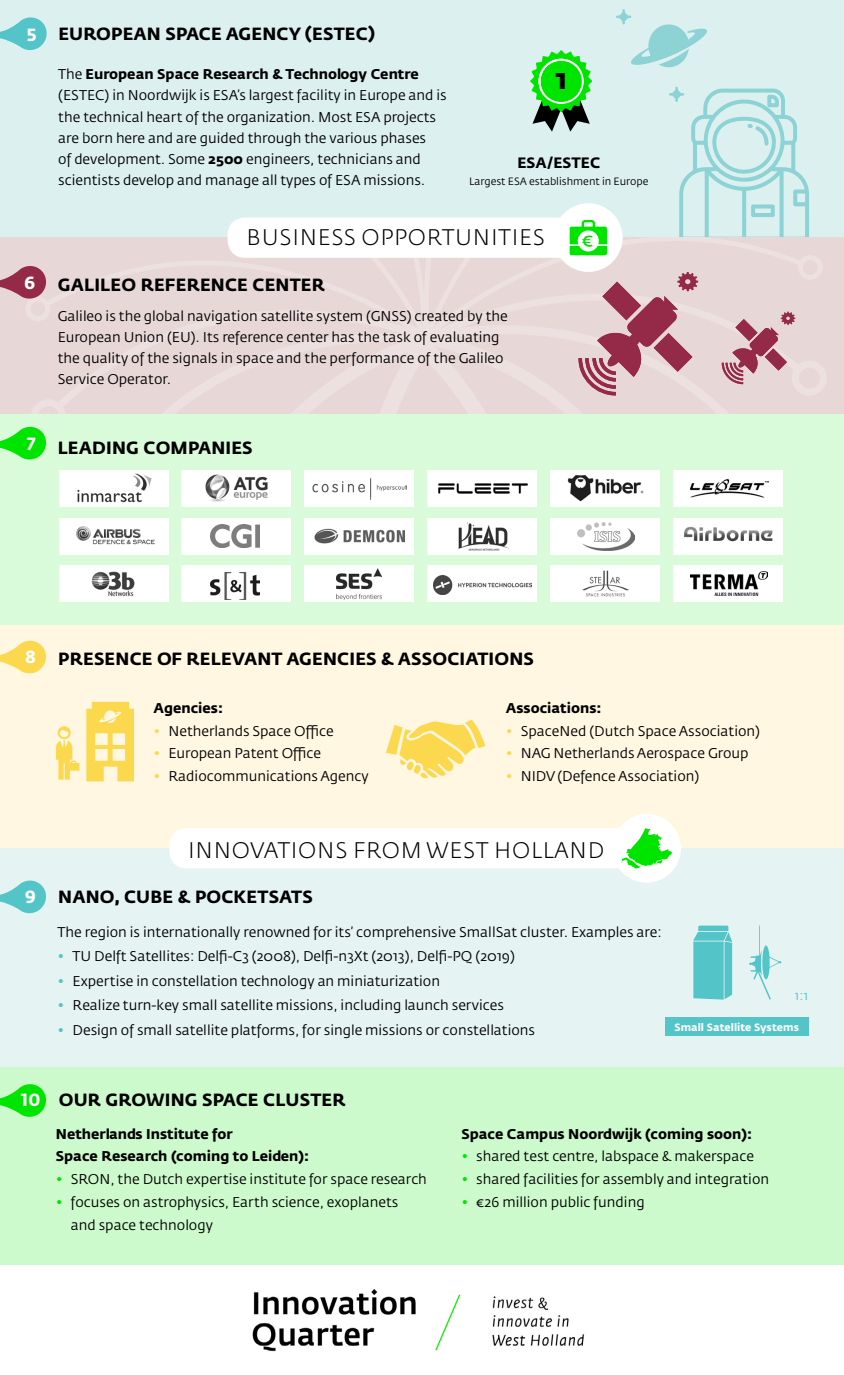
<style>
.page{position:relative;width:844px;height:1375px;background:#fff}
.page>*{position:absolute;margin:0;border:0;box-sizing:border-box;transform-origin:0 0}
.t1{font:700 28.7px "Fedra Sans Pro";color:#000}
.t2{font:300 22.22px "Fedra Sans Pro";letter-spacing:.035em;color:#000}
.t3{font:700 17.5px "Fedra Sans Pro";letter-spacing:.01em;color:#000}
.t4{font:700 17.5px "Fedra Sans Pro";color:#fff}
.t5{font:700 14.88px "Fedra Sans Pro";color:#000}
.t6{font:14px/21px "Fedra Sans Pro";color:#000}
.t7{font:700 14px/22.8px "Fedra Sans Pro";color:#000}
.t8{font:12.6px "Fedra Sans Pro";color:#53c4c7}
.t9{font:10.5px "Fedra Sans Pro";color:#000}
.t10{font:700 10.5px "Fedra Sans Pro";color:#fff}
.s1{color:#fff}
.s2{font-weight:700}
.s3{color:#fcd84f}
.s4{color:#53c4c7}
.s5{color:#00e500}
</style>
<div class="page">
<img style="left:252px;top:1289px;width:332px;height:62px">
<div style="left:0;top:0;width:843px;height:241px;background:#ddf0f0"></div>
<div style="left:0;top:624px;width:843px;height:223px;background:#fff7e1"></div>
<div style="left:0;top:414px;width:843px;height:210px;background:#d9fbd9"></div>
<svg style="left:0;top:426px;width:47px;height:34px"></svg>
<svg style="left:0;top:640px;width:46px;height:34px"></svg>
<div style="left:60px;top:470px;width:109px;height:36px;background:#fff"></div>
<div style="left:182px;top:470px;width:109px;height:36px;background:#fff"></div>
<div style="left:304px;top:470px;width:109px;height:36px;background:#fff"></div>
<div style="left:427px;top:470px;width:109px;height:36px;background:#fff"></div>
<div style="left:60px;top:518px;width:109px;height:36px;background:#fff"></div>
<div style="left:60px;top:565px;width:109px;height:36px;background:#fff"></div>
<div style="left:182px;top:518px;width:109px;height:36px;background:#fff"></div>
<div style="left:182px;top:565px;width:109px;height:36px;background:#fff"></div>
<div style="left:304px;top:518px;width:109px;height:36px;background:#fff"></div>
<div style="left:304px;top:565px;width:109px;height:36px;background:#fff"></div>
<div style="left:427px;top:518px;width:109px;height:36px;background:#fff"></div>
<div style="left:427px;top:565px;width:109px;height:36px;background:#fff"></div>
<div style="left:550px;top:470px;width:109px;height:36px;background:#fff"></div>
<div style="left:673px;top:470px;width:109px;height:36px;background:#fff"></div>
<div style="left:550px;top:518px;width:109px;height:36px;background:#fff"></div>
<div style="left:550px;top:565px;width:109px;height:36px;background:#fff"></div>
<div style="left:673px;top:518px;width:109px;height:36px;background:#fff"></div>
<div style="left:673px;top:565px;width:109px;height:36px;background:#fff"></div>
<img style="left:205px;top:474px;width:63px;height:28px">
<img style="left:312px;top:478px;width:94px;height:21px">
<img style="left:78px;top:473px;width:73px;height:29px">
<img style="left:210px;top:524px;width:49px;height:23px">
<img style="left:210px;top:572px;width:49px;height:27px">
<img style="left:76px;top:526px;width:79px;height:19px">
<img style="left:92px;top:571px;width:43px;height:26px">
<img style="left:315px;top:528px;width:89px;height:15px">
<img style="left:336px;top:568px;width:45px;height:31px">
<img style="left:458px;top:522px;width:50px;height:29px">
<img style="left:433px;top:575px;width:98px;height:19px">
<img style="left:577px;top:522px;width:57px;height:28px">
<img style="left:582px;top:570px;width:46px;height:27px">
<img style="left:684px;top:526px;width:89px;height:16px">
<img style="left:690px;top:571px;width:77px;height:24px">
<img style="left:438px;top:483px;width:90px;height:11px">
<img style="left:567px;top:475px;width:77px;height:27px">
<img style="left:690px;top:478px;width:78px;height:20px">
<svg style="left:386px;top:720px;width:100px;height:59px"></svg>
<svg style="left:56px;top:726px;width:23px;height:53px"></svg>
<svg style="left:86px;top:701px;width:48px;height:80px"></svg>
<svg style="left:0;top:9px;width:828px;height:405px"></svg>
<div style="left:0;top:1066px;width:843px;height:198px;background:#ccfacc"></div>
<div style="left:0;top:848px;width:843px;height:218px;background:#e5f4f3"></div>
<svg style="left:0;top:880px;width:46px;height:34px"></svg>
<svg style="left:0;top:1084px;width:46px;height:33px"></svg>
<div style="left:169px;top:828px;width:500px;height:40px;background:#fff;border-radius:18px"></div>
<div style="left:612px;top:813px;width:68px;height:69px;background:#fff;border-radius:50%"></div>
<svg style="left:621px;top:828px;width:51px;height:40px"></svg>
<svg style="left:693px;top:925px;width:39px;height:74px;background:#60c8cb"></svg>
<svg style="left:749px;top:925px;width:32px;height:74px"></svg>
<div style="left:665px;top:1017px;width:143px;height:19px;background:#53c4c7"></div>
<p class="t3" style="left:27px;top:23px;width:350px"><span class="s1">5</span> EUROPEAN SPACE AGENCY (ESTEC)</p>
<p class="t6" style="left:58px;top:64px;width:390px">The <span class="s2">European Space Research &amp; Technology Centre </span>(ESTEC) in Noordwijk is ESA’s largest facility in Europe and is the technical heart of the organization. Most ESA projects are born here and are guided through the various phases<br>of development. Some <span class="s2">2500</span> engineers, technicians and scientists develop and manage all types of ESA missions.</p>
<h1 class="t1" style="left:555px;top:61px;width:13px">1</h1>
<p class="t5" style="left:517px;top:153px;width:84px">ESA/ESTEC</p>
<p class="t9" style="left:469px;top:175px;width:181px">Largest ESA establishment in Europe</p>
<h2 class="t2" style="left:246px;top:224px;width:299px">BUSINESS OPPORTUNITIES</h2>
<p class="t4" style="left:25px;top:272px;width:12px">6</p>
<p class="t3" style="left:58px;top:274px;width:269px">GALILEO REFERENCE CENTER</p>
<p class="t6" style="left:58px;top:305px;width:451px">Galileo is the global navigation satellite system (GNSS) created by the European Union (EU). Its reference center has the task of evaluating the quality of the signals in space and the performance of the Galileo Service Operator.</p>
<p class="t4" style="left:27px;top:433px;width:10px">7</p>
<p class="t3" style="left:58px;top:436px;width:196px">LEADING COMPANIES</p>
<p class="t4" style="left:25px;top:646px;width:12px">8</p>
<p class="t3" style="left:58px;top:647px;width:477px">PRESENCE OF RELEVANT AGENCIES &amp; ASSOCIATIONS</p>
<p class="t7" style="left:153px;top:696px;width:71px">Agencies:</p>
<p class="t6" style="left:153px;top:720px;width:181px"><span class="s3">•</span> Netherlands Space Office</p>
<p class="t6" style="left:153px;top:742px;width:169px"><span class="s3">•</span> European Patent Office</p>
<p class="t6" style="left:153px;top:765px;width:217px"><span class="s3">•</span> Radiocommunications Agency</p>
<p class="t7" style="left:505px;top:696px;width:97px">Associations:</p>
<p class="t6" style="left:505px;top:720px;width:256px"><span class="s3">•</span> SpaceNed (Dutch Space Association)</p>
<p class="t6" style="left:505px;top:742px;width:244px"><span class="s3">•</span> NAG Netherlands Aerospace Group</p>
<p class="t6" style="left:505px;top:765px;width:195px"><span class="s3">•</span> NIDV (Defence Association)</p>
<h2 class="t2" style="left:188px;top:836px;width:417px">INNOVATIONS FROM WEST HOLLAND</h2>
<p class="t4" style="left:25px;top:885px;width:12px">9</p>
<p class="t3" style="left:58px;top:885px;width:256px">NANO, CUBE &amp; POCKETSATS</p>
<p class="t6" style="left:58px;top:921px;width:605px">The region is internationally renowned for its’ comprehensive SmallSat cluster. Examples are:</p>
<p class="t6" style="left:58px;top:945px;width:458px"><span class="s4">•</span> TU Delft Satellites: Delfi-C3 (2008), Delfi-n3Xt (2013), Delfi-PQ (2019)</p>
<p class="t6" style="left:58px;top:970px;width:384px"><span class="s4">•</span> Expertise in constellation technology an miniaturization</p>
<p class="t6" style="left:58px;top:994px;width:447px"><span class="s4">•</span> Realize turn-key small satellite missions, including launch services</p>
<p class="t6" style="left:58px;top:1019px;width:479px"><span class="s4">•</span> Design of small satellite platforms, for single missions or constellations</p>
<p class="t8" style="left:794px;top:987px;width:15px">1:1</p>
<p class="t10" style="left:674px;top:1020px;width:126px">Small Satellite Systems</p>
<p class="t3" style="left:21px;top:1088px;width:326px"><span class="s1">10</span> OUR GROWING SPACE CLUSTER</p>
<p class="t7" style="left:56px;top:1122px;width:255px">Netherlands Institute for<br>Space Research (coming to Leiden):</p>
<p class="t6" style="left:56px;top:1168px;width:372px"><span class="s5">•</span> SRON, the Dutch expertise institute for space research</p>
<p class="t6" style="left:71px;top:1190px;width:329px;line-height:22.8px;text-indent:-15px"><span class="s5">•</span> focuses on astrophysics, Earth science, exoplanets and space technology</p>
<p class="t7" style="left:461px;top:1122px;width:292px">Space Campus Noordwijk (coming soon):</p>
<p class="t6" style="left:461px;top:1145px;width:294px"><span class="s5">•</span> shared test centre, labspace &amp; makerspace</p>
<p class="t6" style="left:461px;top:1168px;width:309px"><span class="s5">•</span> shared facilities for assembly and integration</p>
<p class="t6" style="left:461px;top:1191px;width:185px"><span class="s5">•</span> €26 million public funding</p>
</div>
